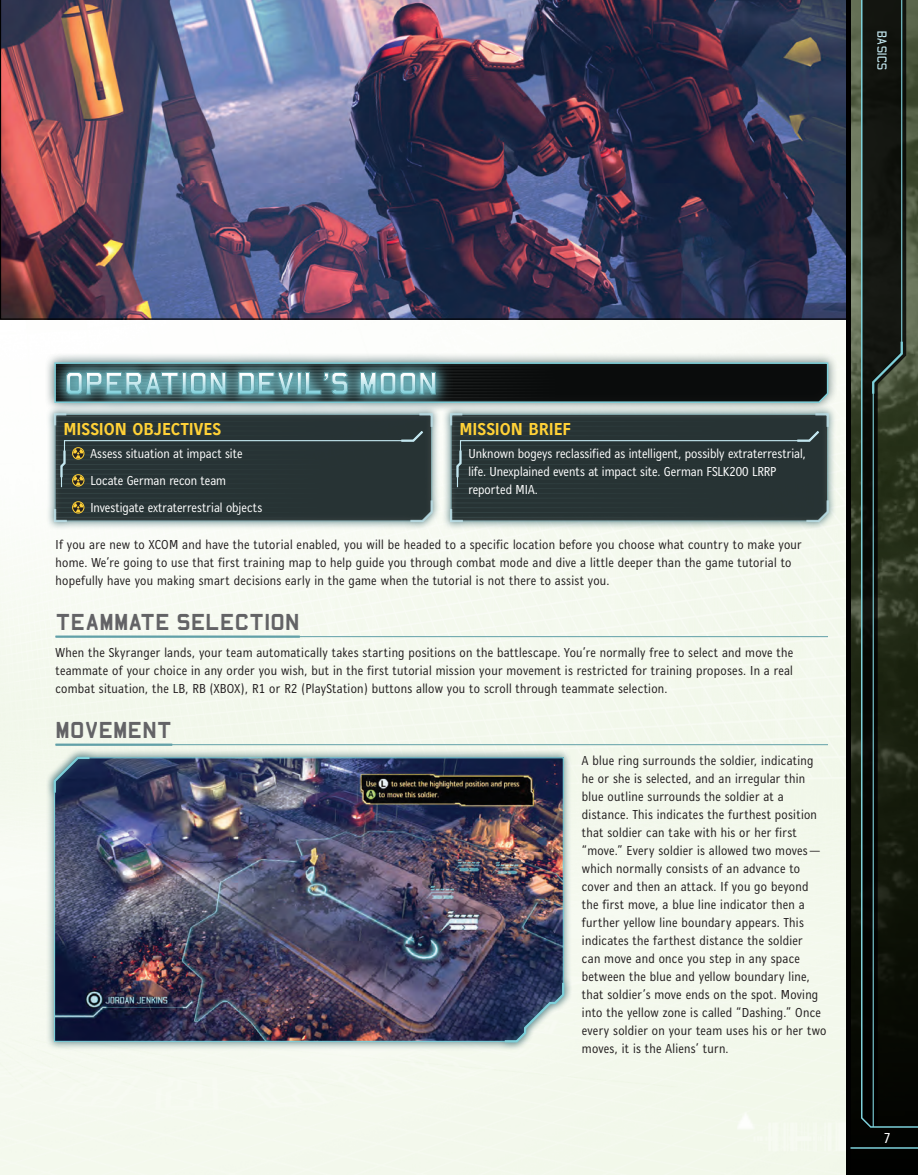
<style>
.page{position:relative;width:918px;height:1175px;background:#fff}
.page>*{position:absolute;margin:0;border:0;box-sizing:border-box;transform-origin:0 0}
.HC_Gradient{font:700 28.5px "AF Carplates";color:#fff}
.HD{font:700 21px "AF Carplates";color:#636366}
.M1{font:700 18px "Alpha";color:#ffd137}
.z_Folio_Recto{font:15px "Alpha";color:#fff}
.FT{font:13.5px/18px "Alpha";letter-spacing:.02em;color:#231f20}
.M2{font:13.5px/18px "Alpha";color:#fff}
.M2_BL{font:13.5px "Alpha";color:#fff}
.z_Nav{font:500 12px "AF Carplates";color:#c3e7f0}
</style>
<div class="page">
<div style="left:0;top:0;width:918px;height:1174px;background:#f4f9ee"></div>
<div style="left:46px;top:749px;width:526px;height:301px;background:#437076;opacity:.75"></div>
<img style="left:53px;top:756px;width:512px;height:286px">
<div style="left:497px;top:975px;width:76px;height:75px;background:#437076;opacity:.75"></div>
<svg style="left:503px;top:980px;width:62px;height:63px"></svg>
<div style="left:45px;top:748px;width:52px;height:52px;background:#437076;opacity:.75"></div>
<svg style="left:53px;top:755px;width:39px;height:40px;background:#495d76"></svg>
<img style="left:0;top:0;width:846px;height:320px">
<div style="left:846px;top:0;width:72px;height:1174px;background:#000"></div>
<svg style="left:851px;top:0;width:67px;height:1149px"></svg>
<hr style="left:850px;top:1147px;width:68px;height:1px;background:#7dd0da">
<svg style="left:860px;top:0;width:58px;height:1128px"></svg>
<div style="left:46px;top:405px;width:395px;height:125px;background:#437076;opacity:.75"></div>
<div style="left:442px;top:405px;width:395px;height:125px;background:#437076;opacity:.75"></div>
<svg style="left:449px;top:412px;width:381px;height:111px;background:#323f40"></svg>
<div style="left:45px;top:352px;width:793px;height:60px;background:#233f41;opacity:.75"></div>
<div style="left:47px;top:352px;width:408px;height:62px;background:#61a0a8;opacity:.8"></div>
<div style="left:54px;top:359px;width:394px;height:48px;background:#7dd0da;opacity:.9"></div>
<svg style="left:54px;top:362px;width:775px;height:42px;background:#375356"></svg>
<svg style="left:53px;top:412px;width:381px;height:111px;background:#334041"></svg>
<hr style="left:56px;top:635px;width:244px;height:3px;background:#61a0a8">
<hr style="left:56px;top:636px;width:772px;height:1px;background:#61a0a8">
<hr style="left:56px;top:743px;width:116px;height:3px;background:#61a0a8">
<hr style="left:56px;top:744px;width:772px;height:1px;background:#61a0a8">
<p class="z_Nav" style="left:889px;top:31px;width:41px;rotate:90deg">BASICS</p>
<p class="HC_Gradient" style="left:65px;top:365px;width:375px">OPERATION DEVIL’S MOON</p>
<p class="M1" style="left:63px;top:419px;width:159px">MISSION OBJECTIVES</p>
<p class="M2_BL" style="left:90px;top:445px;width:154px">Assess situation at impact site</p>
<p class="M2_BL" style="left:90px;top:472px;width:137px">Locate German recon team</p>
<p class="M2_BL" style="left:90px;top:499px;width:173px">Investigate extraterrestrial objects</p>
<p class="M1" style="left:459px;top:419px;width:113px">MISSION BRIEF</p>
<p class="M2" style="left:468px;top:444px;width:339px">Unknown bogeys reclassified as intelligent, possibly extraterrestrial, life. Unexplained events at impact site. German FSLK200 LRRP reported MIA.</p>
<p class="FT" style="left:56px;top:535px;width:748px">If you are new to XCOM and have the tutorial enabled, you will be headed to a specific location before you choose what country to make your home. We’re going to use that first training map to help guide you through combat mode and dive a little deeper than the game tutorial to hopefully have you making smart decisions early in the game when the tutorial is not there to assist you.</p>
<p class="HD" style="left:56px;top:608px;width:246px">TEAMMATE SELECTION</p>
<p class="FT" style="left:56px;top:643px;width:739px;text-align:justify">When the Skyranger lands, your team automatically takes starting positions on the battlescape. You’re normally free to select and move the teammate of your choice in any order you wish, but in the first tutorial mission your movement is restricted for training proposes. In a real combat situation, the LB, RB (XBOX), R1 or R2 (PlayStation) buttons allow you to scroll through teammate selection.</p>
<p class="HD" style="left:56px;top:716px;width:118px">MOVEMENT</p>
<p class="FT" style="left:582px;top:751px;width:246px">A blue ring surrounds the soldier, indicating he or she is selected, and an irregular thin blue outline surrounds the soldier at a distance. This indicates the furthest position that soldier can take with his or her first “move.” Every soldier is allowed two moves— which normally consists of an advance to cover and then an attack. If you go beyond the first move, a blue line indicator then a further yellow line boundary appears. This indicates the farthest distance the soldier<br>can move and once you step in any space between the blue and yellow boundary line, that soldier’s move ends on the spot. Moving into the yellow zone is called “Dashing.” Once every soldier on your team uses his or her two moves, it is the Aliens’ turn.</p>
<p class="z_Folio_Recto" style="left:884px;top:1129px;width:9px">7</p>
</div>
